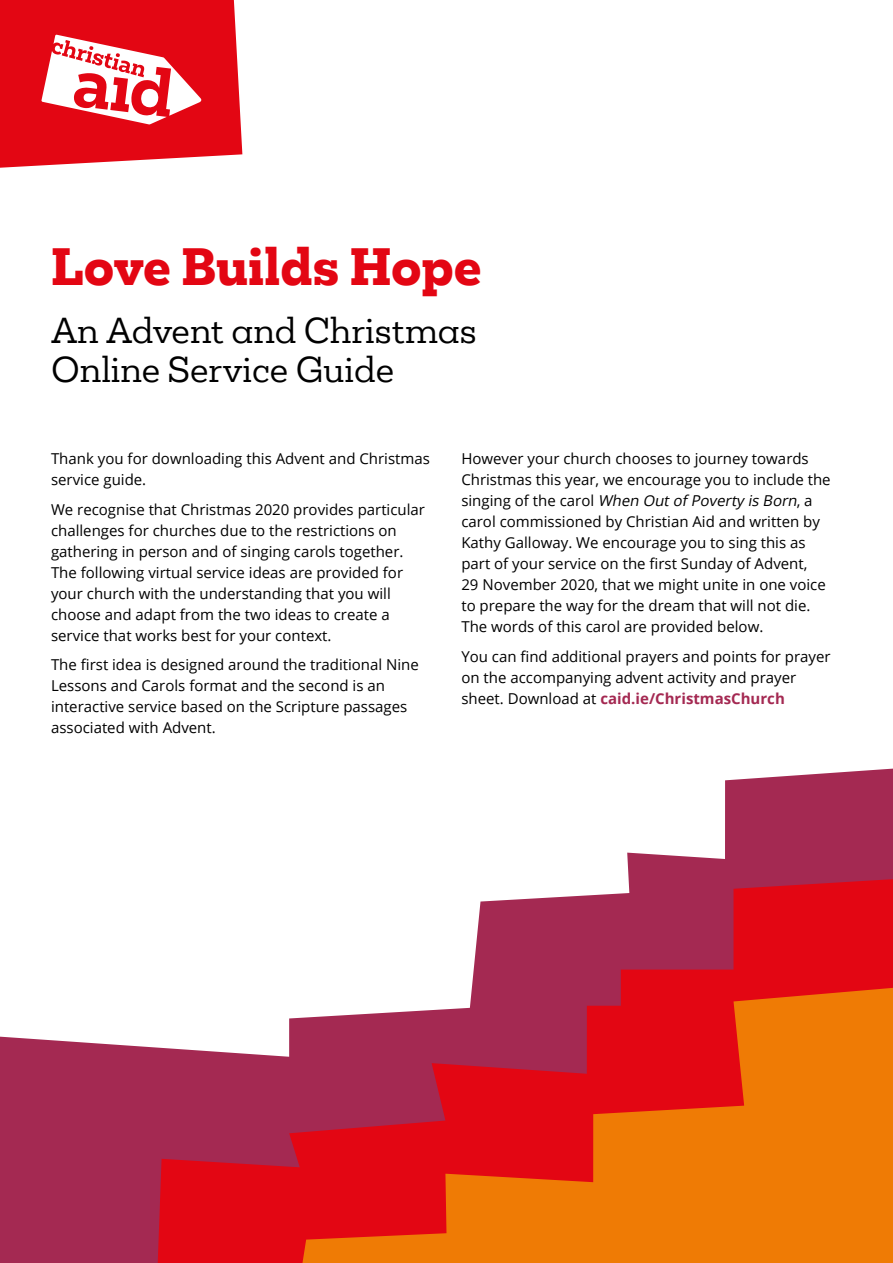
<style>
.page{position:relative;width:893px;height:1263px;background:#fff}
.page>*{position:absolute;margin:0;border:0;box-sizing:border-box;transform-origin:0 0}
.t1{font:800 48px "Mokoko";color:#e30613}
.t2{font:33px/39.6px "Mokoko";color:#000}
.t3{font:15px/21px "Open Sans";color:#000}
.s1{font-style:italic}
.s2{font-weight:700;color:#a42952}
</style>
<div class="page">
<svg style="left:0;top:0;width:242px;height:168px"></svg>
<svg style="left:0;top:769px;width:893px;height:494px"></svg>
<svg style="left:158px;top:879px;width:735px;height:384px"></svg>
<svg style="left:302px;top:988px;width:591px;height:275px;background:#df4b1c"></svg>
<h1 class="t1" style="left:51px;top:234px;width:432px">Love Builds Hope</h1>
<h2 class="t2" style="left:51px;top:310px;width:427px">An Advent and Christmas<br>Online Service Guide</h2>
<p class="t3" style="left:51px;top:448px;width:380px">Thank you for downloading this Advent and Christmas service guide.</p>
<p class="t3" style="left:51px;top:498px;width:375px">We recognise that Christmas 2020 provides particular challenges for churches due to the restrictions on gathering in person and of singing carols together.<br>The following virtual service ideas are provided for your church with the understanding that you will choose and adapt from the two ideas to create a service that works best for your context.</p>
<p class="t3" style="left:51px;top:654px;width:369px">The first idea is designed around the traditional Nine Lessons and Carols format and the second is an interactive service based on the Scripture passages associated with Advent.</p>
<p class="t3" style="left:461px;top:448px;width:371px">However your church chooses to journey towards Christmas this year, we encourage you to include the s i n g i n g of t h e c a ro l <span class="s1">When Outof Poverty is Born</span>, a carol commissioned by Christian Aid and written by Kathy Galloway. We encourage you to sing this as part of your service on the first Sunday of Advent,<br>29 November 2020, that we might unite in one voice to prepare the way for the dream that will not die.<br>The words of this carol are provided below.</p>
<p class="t3" style="left:461px;top:645px;width:371px">You can find additional prayers and points for prayer on the accompanying advent activity and prayer sheet. Download at <span class="s2">caid.ie/ChristmasChurch</span></p>
</div>
